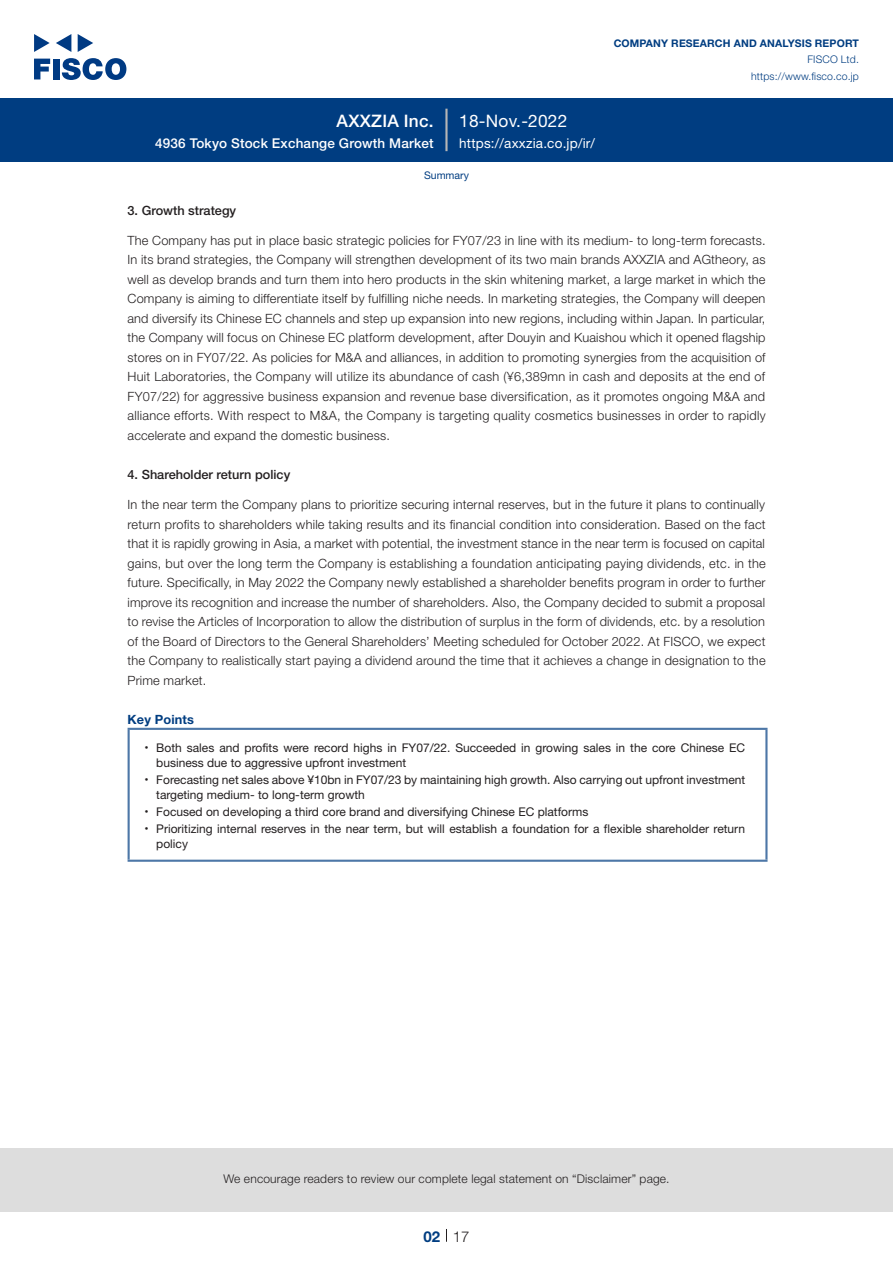
<style>
.page{position:relative;width:893px;height:1263px;background:#fff}
.page>*{position:absolute;margin:0;border:0;box-sizing:border-box;transform-origin:0 0}
.t1{font:17.25px "Helvetica Neue LT Std";letter-spacing:.015em;color:#fff}
.t2{font:500 17.25px "Helvetica Neue LT Std";letter-spacing:.015em;color:#fff}
.t3{font:300 15px "Helvetica Neue LT Std";color:#231f20}
.t4{font:700 15px "Helvetica Neue LT Std";color:#003d81}
.t5{font:500 13.5px "Helvetica Neue LT Std";letter-spacing:.015em;color:#fff}
.t6{font:13.5px "Helvetica Neue LT Std";letter-spacing:.015em;color:#fff}
.t7{font:300 12.75px/19.5px "Helvetica Neue LT Std";letter-spacing:.015em;color:#231f20;text-align:justify}
.t8{font:500 12.75px "Helvetica Neue LT Std";color:#231f20}
.t9{font:700 12.75px "Helvetica Neue LT Std";letter-spacing:.015em;color:#003d81}
.t10{font:12px/17.1px "Helvetica Neue LT Std";color:#231f20}
.t11{font:300 12px "Helvetica Neue LT Std";letter-spacing:.015em;color:#231f20}
.t12{font:700 10.5px "Helvetica Neue LT Std";letter-spacing:.015em;color:#003d81}
.t13{font:300 10.5px/16.5px "Helvetica Neue LT Std";letter-spacing:.015em;color:#003d81;text-align:right}
.t14{font:10.5px "Helvetica Neue LT Std";color:#003d81}
.t15{font:7.2px "Helvetica Neue LT Std";color:#231f20}
</style>
<div class="page">
<div style="left:0;top:1148px;width:893px;height:64px;background:#ddd"></div>
<svg style="left:34px;top:59px;width:16px;height:20px"></svg>
<div style="left:53px;top:59px;width:6px;height:20px;background:#003a83"></div>
<svg style="left:62px;top:58px;width:64px;height:22px"></svg>
<svg style="left:34px;top:34px;width:16px;height:18px"></svg>
<svg style="left:78px;top:34px;width:15px;height:18px"></svg>
<svg style="left:56px;top:34px;width:15px;height:18px"></svg>
<div style="left:0;top:98px;width:893px;height:64px;background:#003d81"></div>
<hr style="left:445px;top:109px;width:3px;height:42px;background:#b5b5b6">
<svg style="left:446px;top:1229px;width:1px;height:13px"></svg>
<hr style="left:128px;top:730px;width:2px;height:130px;background:#4d77a7">
<hr style="left:128px;top:728px;width:639px;height:2px;background:#4d77a7">
<hr style="left:765px;top:730px;width:2px;height:130px;background:#4d77a7">
<hr style="left:128px;top:860px;width:639px;height:2px;background:#4d77a7">
<h1 class="t2" style="left:337px;top:110px;width:99px">AXXZIA Inc.</h1>
<p class="t5" style="left:155px;top:135px;width:280px">4936 Tokyo Stock Exchange Growth Market</p>
<h1 class="t1" style="left:459px;top:110px;width:110px">18-Nov.-2022</h1>
<p class="t6" style="left:459px;top:135px;width:137px">https://axxzia. c o j p. /i r/</p>
<p class="t14" style="left:424px;top:169px;width:46px">Summary</p>
<p class="t12" style="left:614px;top:37px;width:247px">COMPANY RESEARCH AND ANALYSIS REPORT</p>
<p class="t13" style="left:751px;top:51px;width:109px">FISCO Ltd. https://www.fisco.co j p.</p>
<p class="t8" style="left:128px;top:203px;width:110px">3. Growth strategy</p>
<p class="t7" style="left:128px;top:230px;width:640px">The Company has put in place basic strategic policies for FY07/23 in line with its medium to- long-term forecasts.<br>In its brand strategies, the Company will strengthen development of its two main brands AXXZIA and AGtheory, as well as develop brands and turn them into hero products in the skin whitening market a, large market in which the Company is aiming to differentiate itself by fulfilling niche needs In. marketing strategies, the Company will deepen and diversify its Chinese EC channels and step up expansion into new regions, including within Japan In. particular, the Company will focus on Chinese EC platform development, after Douyin and Kuaishou which it opened flagship stores on in FY07/22. As policies for M&amp;A and alliances in, addition to promoting synergies from the acquisition of Huit Laboratories, the Company will utilize its abundance of cash (¥6,389mn in cash and deposits at the end of FY07/22) for aggressive business expansion and revenue base diversification, as it promotes ongoing M&amp;A and alliance efforts. With respect to M&amp;A, the Company is targeting quality cosmetics businesses in order to rapidly accelerate and expand the domestic business.</p>
<p class="t8" style="left:128px;top:467px;width:164px">4. Shareholder return policy</p>
<p class="t7" style="left:128px;top:494px;width:640px">In the near term the Company plans to prioritize securing internal reserves, but in the future it plans to continually return profits to shareholders while taking results and its financial condition into consideration. Based on the fact that isit rapidly growing in Asia a, market with potential, the investment stance in the near term is focused on capital gains, but over the long term the Company is establishing a foundation anticipating paying dividends, etc in. the future. Specifically in, May 2022 the Company newly established a shareholder benefits program in order to further improve its recognition and increase the number of shareholders. Also, the Company decided to submit a proposal to revise the Articles of Incorporation to allow the distribution of surplus in the form of dividends, etc. by a resolution of the Board of Directors to the General Shareholders’ Meeting scheduled for October 2022. At FISCO, we expect the Company to realistically start paying a dividend around the time that it achieves a change in designation to the Prime market.</p>
<p class="t9" style="left:128px;top:711px;width:68px">Key Points</p>
<p class="t10" style="left:156px;top:738px;width:590px">Both sales and profits were record highs in FY07/22. Succeeded in growing sales in the core Chinese EC</p>
<p class="t15" style="left:145px;top:743px;width:5px">•</p>
<p class="t15" style="left:145px;top:775px;width:5px">•</p>
<p class="t15" style="left:145px;top:807px;width:5px">•</p>
<p class="t15" style="left:145px;top:824px;width:5px">•</p>
<p class="t10" style="left:156px;top:753px;width:590px">business due to aggressive upfront investment<br>Forecasting net sales above ¥10bn in FY07/23 by maintaining high growth. Also carrying out upfront investment</p>
<p class="t10" style="left:156px;top:786px;width:434px">targeting medium to- long-term growth<br>Focused on developing a third core brand and diversifying Chinese EC platforms</p>
<p class="t10" style="left:156px;top:820px;width:590px">Prioritizing internal reserves in the near term, but will establish a foundation for a flexible shareholder return</p>
<p class="t10" style="left:156px;top:835px;width:33px">policy</p>
<p class="t11" style="left:223px;top:1171px;width:448px">We encourage readers to review our complete legal statement on “Disclaimer” page.</p>
<p class="t4" style="left:423px;top:1227px;width:18px">02</p>
<p class="t3" style="left:453px;top:1227px;width:18px">17</p>
</div>
